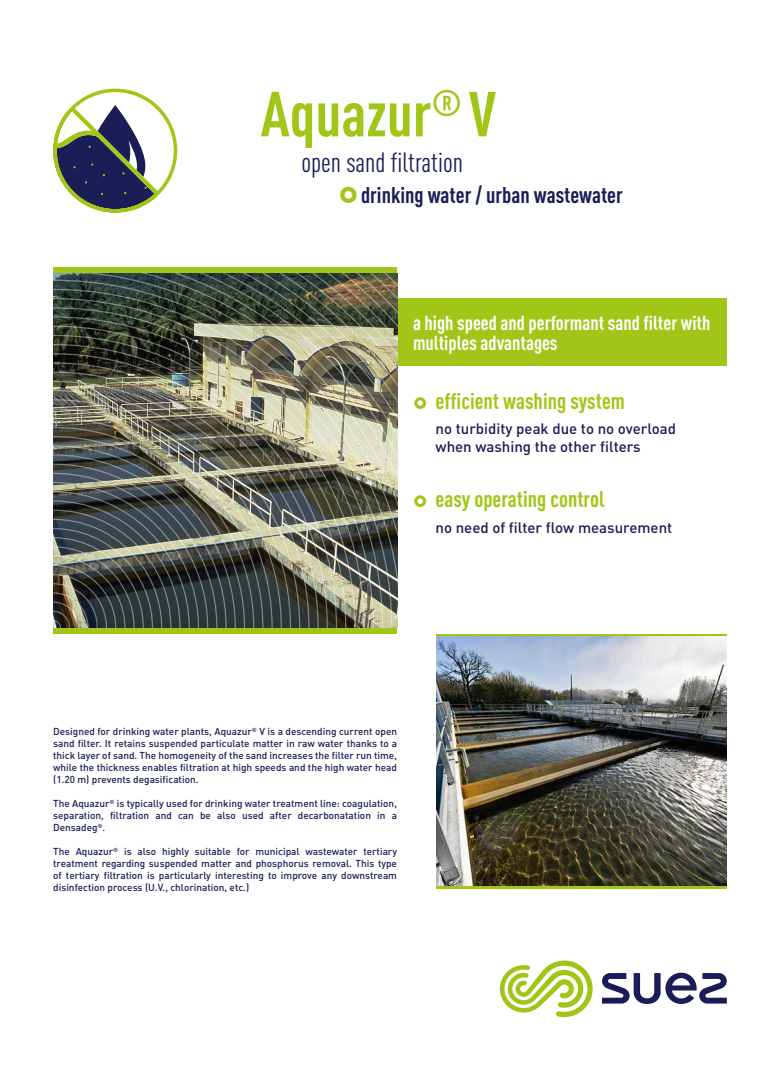
<style>
.page{position:relative;width:780px;height:1088px;background:#fff}
.page>*{position:absolute;margin:0;border:0;box-sizing:border-box;transform-origin:0 0}
.t1{font:700 condensed 62.5px "DIN Pro";color:#a2c617}
.t2{font:condensed 27.5px "DIN Pro";color:#1a1d56}
.t3{font:700 condensed 22.5px "DIN Pro";color:#a2c617}
.t4{font:700 condensed 22.5px "DIN Pro";color:#1a1d56}
.t5{font:700 condensed 20px/20px "DIN Pro";color:#fff}
.t6{font:500 15px/17.5px "DIN Pro";color:#1a1d56}
.t7{font:500 10px/12px "DIN Pro";color:#1a1d56;text-align:justify}
</style>
<div class="page">
<div style="left:53px;top:268px;width:344px;height:5px;background:#a2c617"></div>
<div style="left:53px;top:628px;width:344px;height:6px;background:#a2c617"></div>
<div style="left:397px;top:299px;width:329px;height:67px;background:#a2c617"></div>
<svg style="left:500px;top:960px;width:92px;height:57px"></svg>
<svg style="left:602px;top:972px;width:124px;height:32px"></svg>
<svg style="left:53px;top:89px;width:124px;height:124px"></svg>
<img style="left:53px;top:273px;width:344px;height:355px">
<hr style="left:436px;top:634px;width:290px;height:2px;background:#a2c617">
<hr style="left:436px;top:886px;width:290px;height:2px;background:#a2c617">
<img style="left:436px;top:636px;width:290px;height:250px">
<h1 class="t1" style="left:260px;top:67px;width:237px">Aquazur<sup>®</sup> V</h1>
<h2 class="t2" style="left:301px;top:142px;width:163px">open sand filtration</h2>
<h3 class="t4" style="left:361px;top:178px;width:263px">drinking water / urban wastewater</h3>
<h3 class="t5" style="left:413px;top:311px;width:299px">a high speed and performant sand filter with multiples advantages</h3>
<h3 class="t3" style="left:435px;top:384px;width:191px">efficient washing system</h3>
<h3 class="t6" style="left:435px;top:418px;width:242px">no turbidity peak due to no overload when washing the other filters</h3>
<h3 class="t3" style="left:435px;top:482px;width:170px">easy operating control</h3>
<h3 class="t6" style="left:435px;top:517px;width:238px">no need of filter flow measurement</h3>
<p class="t7" style="left:53px;top:724px;width:345px">Designed for drinking water plants, Aquazur<sup>®</sup> V is a descending current open sand filter. It retains suspended particulate matter in raw water thanks to a thick layer of sand. The homogeneity of the sand increases the filter run time, while the thickness enables filtration at high speeds and the high water head (1.20 m) prevents degasification.</p>
<p class="t7" style="left:53px;top:796px;width:345px">The Aquazur<sup>®</sup> is typically used for drinking water treatment line: coagulation, separation, filtration and can be also used after decarbonatation in a Densadeg<sup>®</sup>.</p>
<p class="t7" style="left:53px;top:844px;width:345px">The Aquazur<sup>®</sup> is also highly suitable for municipal wastewater tertiary treatment regarding suspended matter and phosphorus removal. This type of tertiary filtration is particularly interesting to improve any downstream disinfection process (U.V., chlorination, etc.)</p>
</div>
